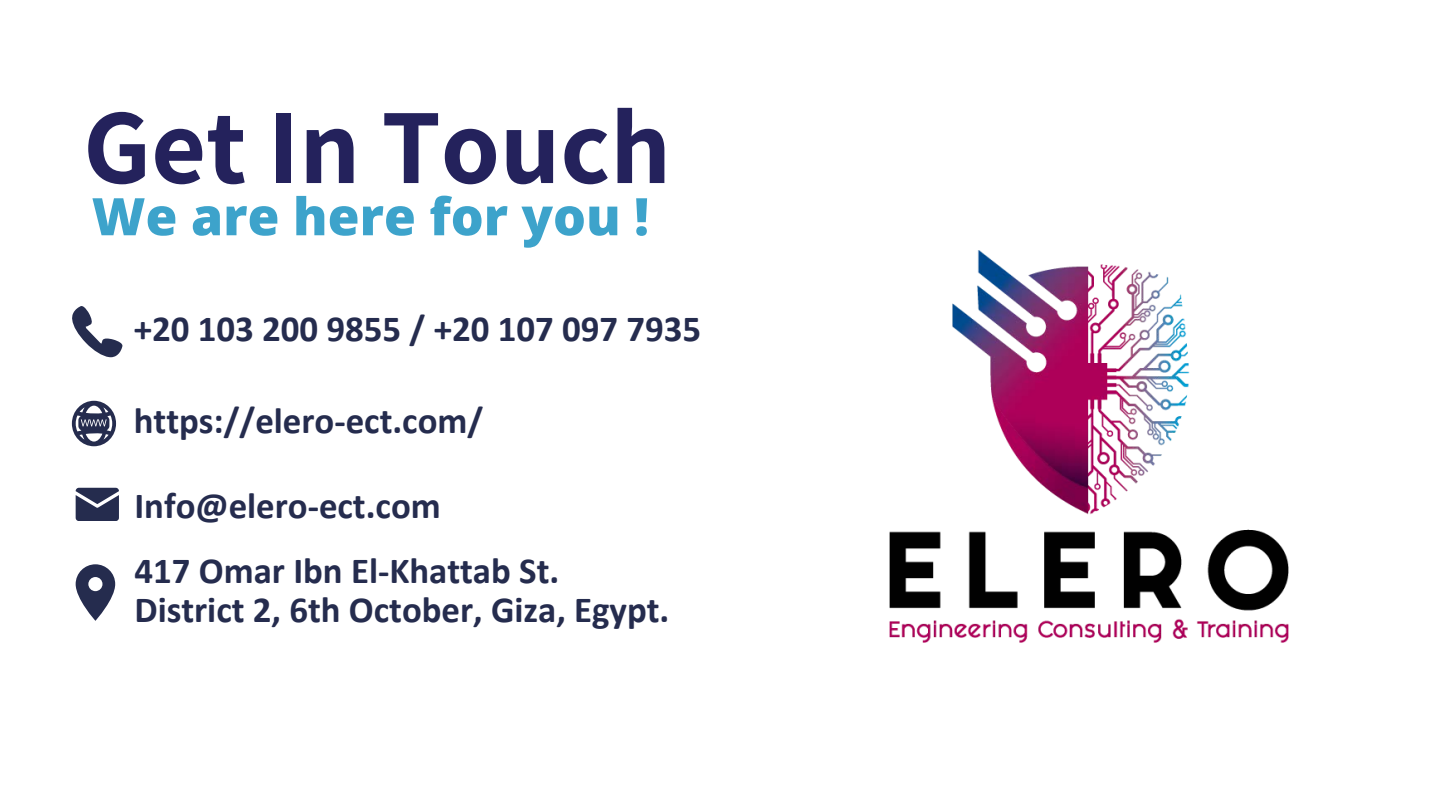
<style>
.page{position:relative;width:1440px;height:810px;background:#fff}
.page>*{position:absolute;margin:0;border:0;box-sizing:border-box;transform-origin:0 0}
.t1{font:700 107px "Assistant";color:#24225c}
.t2{font:800 51.8px "Open Sans";color:#3da3cb}
.t3{font:700 36.9px/39px "Calibri";color:#252c4e}
</style>
<div class="page">
<img style="left:889px;top:250px;width:399px;height:393px">
<svg style="left:72px;top:306px;width:51px;height:51px"></svg>
<svg style="left:72px;top:401px;width:44px;height:45px"></svg>
<svg style="left:76px;top:488px;width:43px;height:33px"></svg>
<svg style="left:76px;top:564px;width:39px;height:57px"></svg>
<p class="t1" style="left:83px;top:74px;width:589px">Get In Touch</p>
<p class="t2" style="left:92px;top:180px;width:559px">We are here for you !</p>
<h2 class="t3" style="left:134px;top:313px;width:569px">+20 103 200 9855 / +20 107 097 7935</h2>
<p class="t3" style="left:134px;top:404px;width:351px">https://elero-ect.com/</p>
<p class="t3" style="left:135px;top:489px;width:308px">Info@elero-ect.com</p>
<p class="t3" style="left:135px;top:554px;width:536px">417 Omar Ibn El-Khattab St.<br>District 2, 6th October, Giza, Egypt.</p>
</div>
